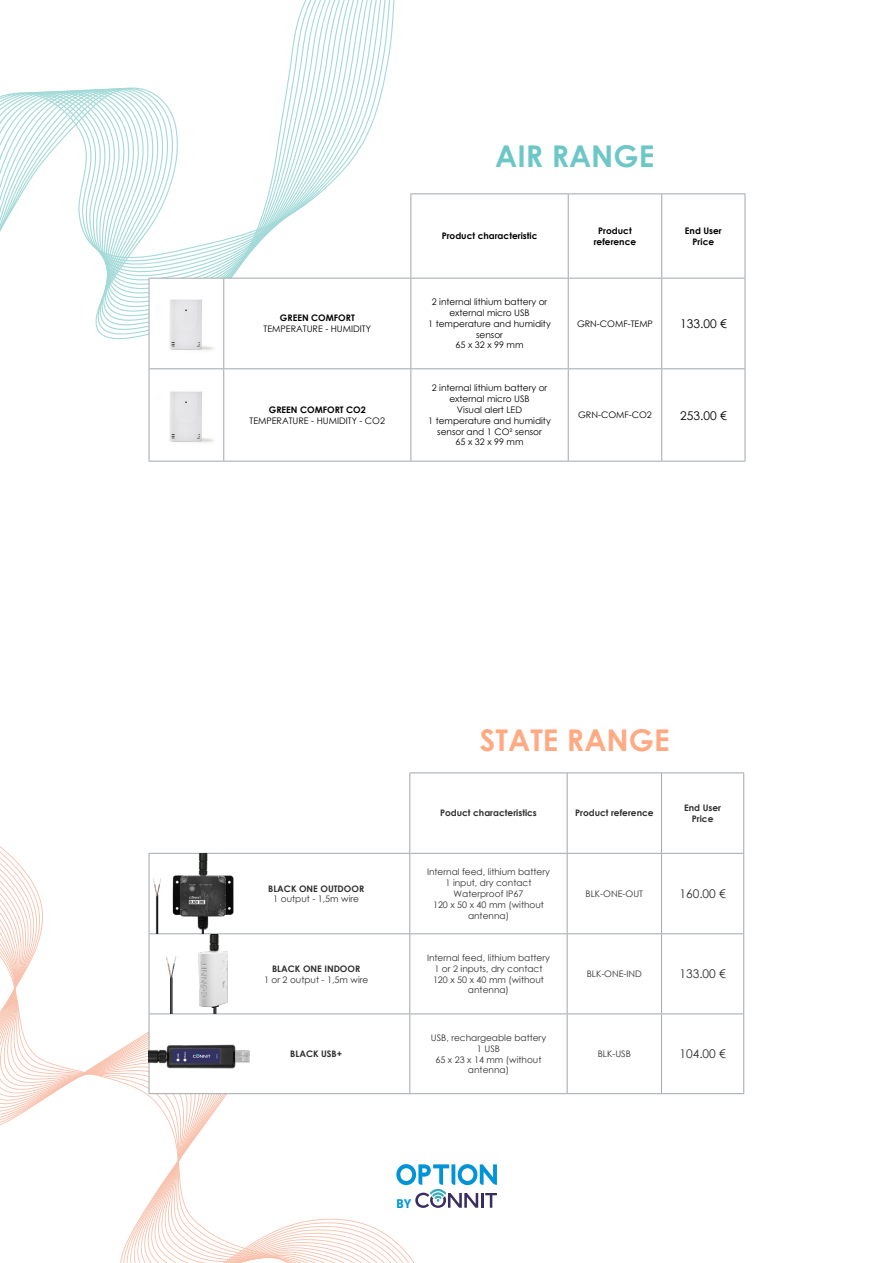
<style>
.page{position:relative;width:893px;height:1263px;background:#fff}
.page>*{position:absolute;margin:0;border:0;box-sizing:border-box;transform-origin:0 0}
.t1{font:700 30px "Century Gothic";color:#ffaa83}
.t2{font:700 30px "Century Gothic";color:#6dc7c7}
.t3{font:700 13.05px "Hind";color:#0093d7;scale:.92 1}
.t4{font:12px "Century Gothic";color:#303030}
.t5{font:12px "Century Gothic";color:#000}
.t6{font:9px/10.8px "Century Gothic";color:#303030;text-align:center}
.t7{font:9px/10.8px "Century Gothic";color:#000;text-align:center}
.t8{font:700 9px/10.8px "Century Gothic";color:#303030;text-align:center}
.t9{font:700 9px/10.8px "Century Gothic";color:#000;text-align:center}
</style>
<div class="page">
<svg style="left:0;top:0;width:395px;height:341px"></svg>
<svg style="left:149px;top:194px;width:596px;height:267px"></svg>
<hr style="left:410px;top:194px;width:1px;height:84px;background:#a1a7ac">
<hr style="left:568px;top:194px;width:1px;height:84px;background:#a1a7ac">
<hr style="left:661px;top:194px;width:1px;height:84px;background:#a1a7ac">
<hr style="left:745px;top:194px;width:1px;height:84px;background:#a1a7ac">
<hr style="left:149px;top:278px;width:75px;height:1px;background:#a1a7ac">
<hr style="left:224px;top:278px;width:187px;height:1px;background:#a1a7ac">
<hr style="left:223px;top:279px;width:1px;height:89px;background:#a1a7ac">
<hr style="left:411px;top:278px;width:157px;height:1px;background:#a1a7ac">
<hr style="left:410px;top:279px;width:1px;height:89px;background:#a1a7ac">
<hr style="left:568px;top:278px;width:94px;height:1px;background:#a1a7ac">
<hr style="left:568px;top:279px;width:1px;height:89px;background:#a1a7ac">
<hr style="left:662px;top:278px;width:83px;height:1px;background:#a1a7ac">
<hr style="left:661px;top:279px;width:1px;height:89px;background:#a1a7ac">
<hr style="left:745px;top:279px;width:1px;height:89px;background:#a1a7ac">
<hr style="left:149px;top:368px;width:75px;height:1px;background:#a1a7ac">
<hr style="left:224px;top:368px;width:187px;height:1px;background:#a1a7ac">
<hr style="left:223px;top:369px;width:1px;height:92px;background:#a1a7ac">
<hr style="left:411px;top:368px;width:157px;height:1px;background:#a1a7ac">
<hr style="left:410px;top:369px;width:1px;height:92px;background:#a1a7ac">
<hr style="left:568px;top:368px;width:94px;height:1px;background:#a1a7ac">
<hr style="left:568px;top:369px;width:1px;height:92px;background:#a1a7ac">
<hr style="left:662px;top:368px;width:83px;height:1px;background:#a1a7ac">
<hr style="left:661px;top:369px;width:1px;height:92px;background:#a1a7ac">
<hr style="left:745px;top:369px;width:1px;height:92px;background:#a1a7ac">
<hr style="left:410px;top:193px;width:158px;height:1px;background:#a1a7ac">
<hr style="left:568px;top:193px;width:94px;height:1px;background:#a1a7ac">
<hr style="left:662px;top:193px;width:83px;height:1px;background:#a1a7ac">
<hr style="left:411px;top:461px;width:157px;height:1px;background:#a1a7ac">
<hr style="left:568px;top:461px;width:94px;height:1px;background:#a1a7ac">
<hr style="left:662px;top:461px;width:83px;height:1px;background:#a1a7ac">
<hr style="left:149px;top:279px;width:1px;height:90px;background:#a1a7ac">
<hr style="left:149px;top:369px;width:1px;height:92px;background:#a1a7ac">
<hr style="left:149px;top:461px;width:75px;height:1px;background:#a1a7ac">
<hr style="left:224px;top:461px;width:187px;height:1px;background:#a1a7ac">
<svg style="left:0;top:881px;width:372px;height:382px"></svg>
<svg style="left:149px;top:773px;width:594px;height:320px"></svg>
<hr style="left:409px;top:772px;width:158px;height:1px;background:#a1a7ac">
<hr style="left:409px;top:773px;width:1px;height:80px;background:#a1a7ac">
<hr style="left:567px;top:772px;width:94px;height:1px;background:#a1a7ac">
<hr style="left:567px;top:773px;width:1px;height:80px;background:#a1a7ac">
<hr style="left:661px;top:772px;width:83px;height:1px;background:#a1a7ac">
<hr style="left:661px;top:773px;width:1px;height:80px;background:#a1a7ac">
<hr style="left:743px;top:773px;width:1px;height:80px;background:#a1a7ac">
<hr style="left:223px;top:853px;width:187px;height:1px;background:#a1a7ac">
<hr style="left:410px;top:853px;width:157px;height:1px;background:#a1a7ac">
<hr style="left:409px;top:854px;width:1px;height:79px;background:#a1a7ac">
<hr style="left:567px;top:853px;width:94px;height:1px;background:#a1a7ac">
<hr style="left:567px;top:854px;width:1px;height:79px;background:#a1a7ac">
<hr style="left:661px;top:853px;width:83px;height:1px;background:#a1a7ac">
<hr style="left:661px;top:854px;width:1px;height:79px;background:#a1a7ac">
<hr style="left:743px;top:854px;width:1px;height:79px;background:#a1a7ac">
<hr style="left:223px;top:933px;width:187px;height:1px;background:#a1a7ac">
<hr style="left:410px;top:933px;width:157px;height:1px;background:#a1a7ac">
<hr style="left:409px;top:934px;width:1px;height:79px;background:#a1a7ac">
<hr style="left:567px;top:933px;width:94px;height:1px;background:#a1a7ac">
<hr style="left:567px;top:934px;width:1px;height:79px;background:#a1a7ac">
<hr style="left:661px;top:933px;width:83px;height:1px;background:#a1a7ac">
<hr style="left:661px;top:934px;width:1px;height:79px;background:#a1a7ac">
<hr style="left:743px;top:934px;width:1px;height:79px;background:#a1a7ac">
<hr style="left:149px;top:1014px;width:1px;height:79px;background:#a1a7ac">
<hr style="left:223px;top:1013px;width:187px;height:1px;background:#a1a7ac">
<hr style="left:410px;top:1013px;width:157px;height:1px;background:#a1a7ac">
<hr style="left:409px;top:1014px;width:1px;height:79px;background:#a1a7ac">
<hr style="left:567px;top:1013px;width:94px;height:1px;background:#a1a7ac">
<hr style="left:567px;top:1014px;width:1px;height:79px;background:#a1a7ac">
<hr style="left:661px;top:1013px;width:83px;height:1px;background:#a1a7ac">
<hr style="left:661px;top:1014px;width:1px;height:79px;background:#a1a7ac">
<hr style="left:743px;top:1014px;width:1px;height:79px;background:#a1a7ac">
<hr style="left:223px;top:1093px;width:187px;height:1px;background:#a1a7ac">
<hr style="left:410px;top:1093px;width:157px;height:1px;background:#a1a7ac">
<hr style="left:567px;top:1093px;width:94px;height:1px;background:#a1a7ac">
<hr style="left:661px;top:1093px;width:83px;height:1px;background:#a1a7ac">
<img style="left:128px;top:853px;width:132px;height:81px">
<img style="left:134px;top:934px;width:129px;height:80px">
<img style="left:149px;top:1017px;width:103px;height:80px">
<img style="left:156px;top:291px;width:61px;height:63px">
<img style="left:156px;top:383px;width:61px;height:63px">
<svg style="left:396px;top:1164px;width:101px;height:44px"></svg>
<p class="t9" style="left:280px;top:312px;width:76px">GREEN COMFORT</p>
<p class="t7" style="left:264px;top:323px;width:109px">TEMPERATURE - HUMIDITY</p>
<p class="t9" style="left:269px;top:404px;width:99px">GREEN COMFORT CO2</p>
<p class="t7" style="left:250px;top:415px;width:137px">TEMPERATURE - HUMIDITY - CO2</p>
<h1 class="t2" style="left:495px;top:133px;width:160px">AIR RANGE</h1>
<p class="t9" style="left:442px;top:230px;width:97px">Product characteristic</p>
<p class="t9" style="left:594px;top:225px;width:44px">Product reference</p>
<p class="t9" style="left:685px;top:225px;width:38px">End User<br>Price</p>
<p class="t7" style="left:428px;top:296px;width:124px">2 internal lithium battery or external micro USB<br>1 temperature and humidity sensor<br>65 x 32 x 99 mm</p>
<p class="t7" style="left:428px;top:383px;width:124px">2 internal lithium battery or external micro USB<br>Visual alert LED<br>1 temperature and humidity sensor and 1 CO² sensor<br>65 x 32 x 99 mm</p>
<p class="t7" style="left:577px;top:318px;width:77px">GRN-COMF-TEMP</p>
<h3 class="t5" style="left:680px;top:315px;width:48px">133.00 €</h3>
<p class="t7" style="left:578px;top:410px;width:75px">GRN-COMF-CO2</p>
<h3 class="t5" style="left:680px;top:407px;width:48px">253.00 €</h3>
<h1 class="t1" style="left:480px;top:717px;width:191px">STATE RANGE</h1>
<p class="t8" style="left:440px;top:807px;width:98px">Poduct characteristics</p>
<p class="t8" style="left:575px;top:807px;width:80px">Product reference</p>
<p class="t8" style="left:684px;top:802px;width:38px">End User<br>Price</p>
<p class="t8" style="left:268px;top:882px;width:98px">BLACK ONE OUTDOOR</p>
<p class="t6" style="left:273px;top:893px;width:87px">1 output - 1,5m wire</p>
<p class="t6" style="left:427px;top:866px;width:124px">Internal feed, lithium battery<br>1 input, dry contact<br>Waterproof IP67<br>120 x 50 x 40 mm (without antenna)</p>
<p class="t6" style="left:586px;top:888px;width:59px">BLK-ONE-OUT</p>
<h3 class="t4" style="left:679px;top:885px;width:48px">160.00 €</h3>
<p class="t8" style="left:272px;top:963px;width:90px">BLACK ONE INDOOR</p>
<p class="t6" style="left:264px;top:974px;width:106px">1 or 2 output - 1,5m wire</p>
<p class="t6" style="left:427px;top:952px;width:124px">Internal feed, lithium battery<br>1 or 2 inputs, dry contact<br>120 x 50 x 40 mm (without antenna)</p>
<p class="t6" style="left:587px;top:968px;width:57px">BLK-ONE-IND</p>
<h3 class="t4" style="left:679px;top:966px;width:48px">133.00 €</h3>
<p class="t8" style="left:290px;top:1048px;width:54px">BLACK USB+</p>
<p class="t6" style="left:431px;top:1032px;width:117px">USB, rechargeable battery<br>1 USB<br>65 x 23 x 14 mm (without antenna)</p>
<p class="t6" style="left:598px;top:1048px;width:35px">BLK-USB</p>
<h3 class="t4" style="left:679px;top:1045px;width:48px">104.00 €</h3>
<h2 class="t3" style="left:397px;top:1195px;width:18px">BY</h2>
</div>
